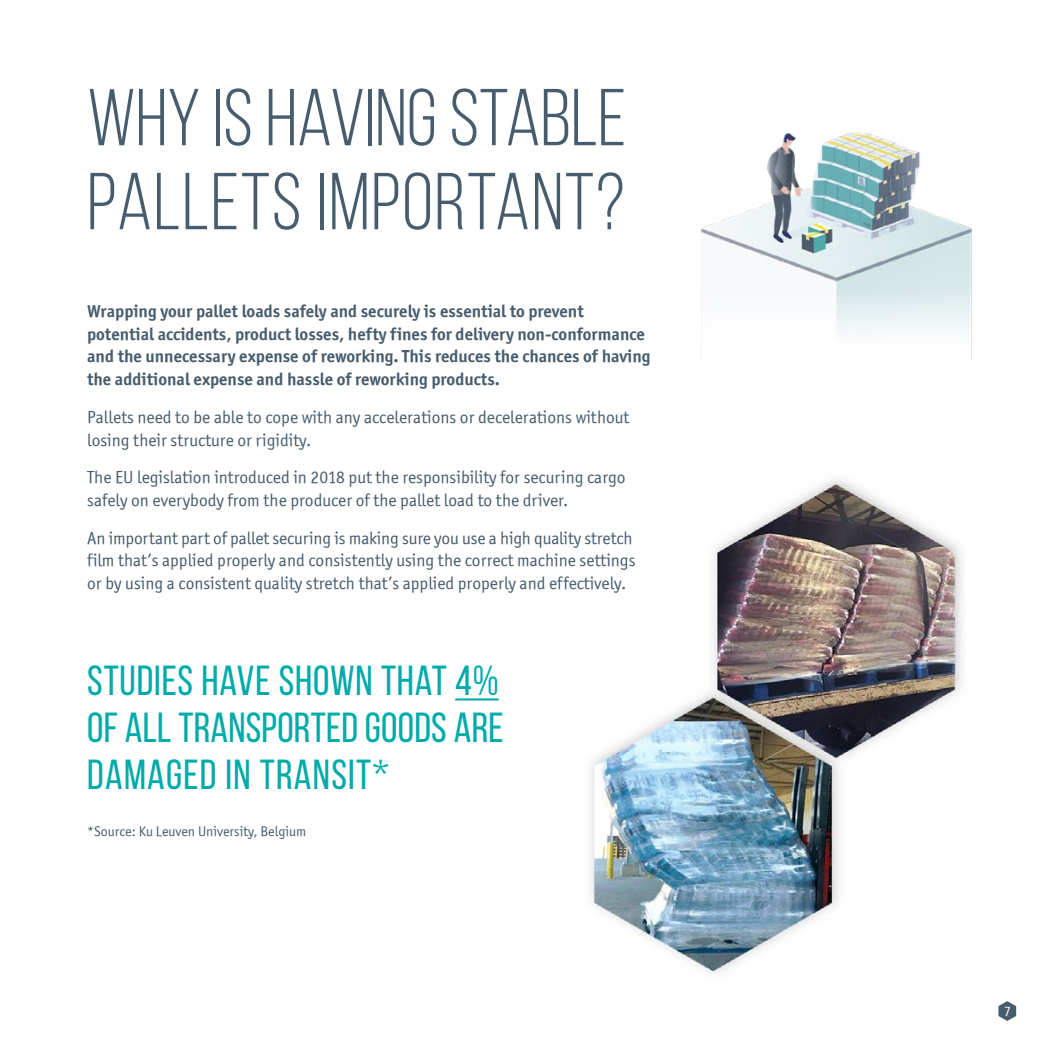
<style>
.page{position:relative;width:1042px;height:1042px;background:#fff}
.page>*{position:absolute;margin:0;border:0;box-sizing:border-box;transform-origin:0 0}
.t1{font:80.5px/84px "Bebas Neue";color:#475c6d}
.t2{font:42px/47.2px "Bebas Neue";letter-spacing:.015em;color:#00abaa;text-align:justify}
.t3{font:17.5px/22.8px "Officina Sans ITCTT Book";color:#475c6d}
.t4{font:17.5px/22.8px "Officina Sans ITCTT Bold";color:#475c6d}
.t5{font:14px "Officina Sans ITCTT Book";color:#475c6d}
.t6{font:14px "Officina Sans ITCTT Book";color:#fff}
</style>
<div class="page">
<svg style="left:998px;top:1001px;width:18px;height:20px"></svg>
<img style="left:588px;top:478px;width:376px;height:497px">
<hr style="left:455px;top:698px;width:44px;height:2px;background:#00abaa">
<img style="left:701px;top:132px;width:271px;height:228px">
<h1 class="t1" style="left:87px;top:75px;width:540px">WHY IS HAVING STABLE<br>PALLETS IMPORTANT?</h1>
<p class="t4" style="left:87px;top:299px;width:565px">Wrapping your pallet loads safely and securely is essential to prevent potential accidents, product losses, hefty fines for delivery non-conformance and the unnecessary expense of reworking. This reduces the chances of having the additional expense and hassle of reworking products.</p>
<p class="t3" style="left:87px;top:405px;width:544px">Pallets need to be able to cope with any accelerations or decelerations without losing their structure or rigidity.</p>
<p class="t3" style="left:87px;top:466px;width:540px">The EU legislation introduced in 2018 put the responsibility for securing cargo safely on everybody from the producer of the pallet load to the driver.</p>
<p class="t3" style="left:87px;top:526px;width:550px">An important part of pallet securing is making sure you use a high quality stretch film that’s applied properly and consistently using the correct machine settings or by using a consistent quality stretch that’s applied properly and effectively.</p>
<h2 class="t2" style="left:87px;top:656px;width:418px">STUDIES HAVE SHOWN THAT 4% OF ALL TRANSPORTED GOODS ARE DAMAGED IN TRANSIT*</h2>
<p class="t5" style="left:87px;top:823px;width:220px">*Source: Ku Leuven University, Belgium</p>
<p class="t6" style="left:1004px;top:1003px;width:8px">7</p>
</div>
